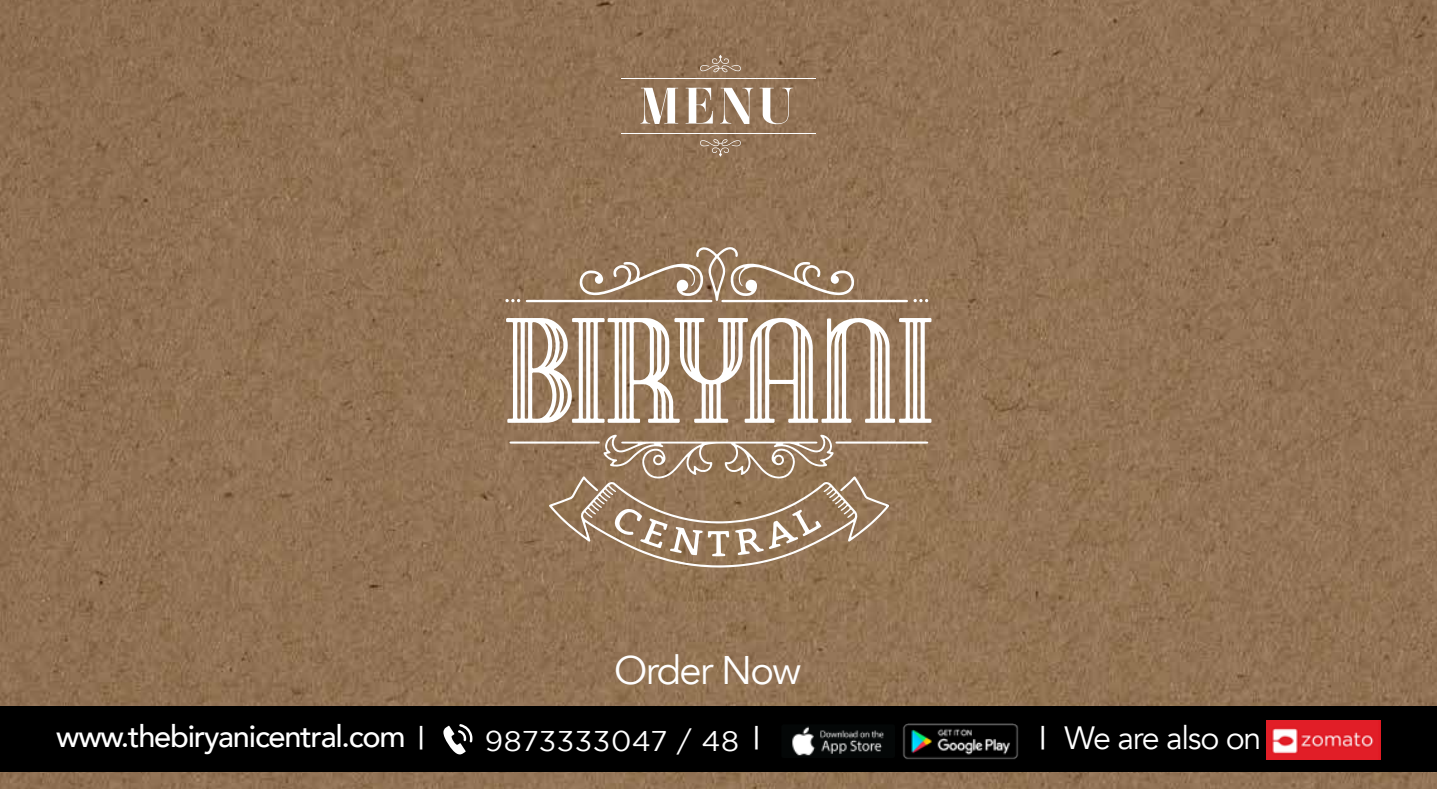
<style>
.page{position:relative;width:1437px;height:789px;background:#fff}
.page>*{position:absolute;margin:0;border:0;box-sizing:border-box;transform-origin:0 0}
.t1{font:700 50.75px "Ambroise Std";color:#fff}
.t2{font:39.73px "Avenir";letter-spacing:-.04em;color:#fff}
.t3{font:32.2px "Avenir";letter-spacing:-.04em;color:#fff}
.t4{font:500 30.8px "Avenir";letter-spacing:-.04em;color:#fff}
.t5{font:28.53px "Gotham";letter-spacing:.02em;color:#fff}
.s1{font-family:"Avenir";font-weight:500;font-size:30.8px}
.s2{font-weight:500;font-size:30.8px}
</style>
<div class="page">
<img style="left:0;top:0;width:1437px;height:789px">
<div style="left:0;top:706px;width:1437px;height:66px;background:#000"></div>
<svg style="left:506px;top:317px;width:425px;height:106px"></svg>
<svg style="left:526px;top:247px;width:402px;height:55px"></svg>
<svg style="left:505px;top:299px;width:15px;height:3px"></svg>
<svg style="left:509px;top:434px;width:419px;height:134px"></svg>
<svg style="left:700px;top:55px;width:41px;height:17px"></svg>
<svg style="left:700px;top:139px;width:41px;height:18px"></svg>
<hr style="left:621px;top:133px;width:195px;height:1px;background:#fff">
<hr style="left:621px;top:78px;width:195px;height:1px;background:#fff">
<img style="left:1266px;top:720px;width:114px;height:40px">
<svg style="left:443px;top:724px;width:29px;height:30px"></svg>
<img style="left:903px;top:723px;width:116px;height:37px">
<img style="left:792px;top:726px;width:92px;height:30px">
<h1 class="t1" style="left:639px;top:74px;width:155px">MENU</h1>
<p class="t2" style="left:614px;top:647px;width:188px">Order Now</p>
<p class="t4" style="left:56px;top:709px;width:370px">www.thebiryanicentral.com |</p>
<p class="t5" style="left:485px;top:725px;width:277px">9873333047 / 48 <span class="s1">|</span></p>
<p class="t3" style="left:1039px;top:719px;width:223px"><span class="s2">|</span> We are also on</p>
</div>
